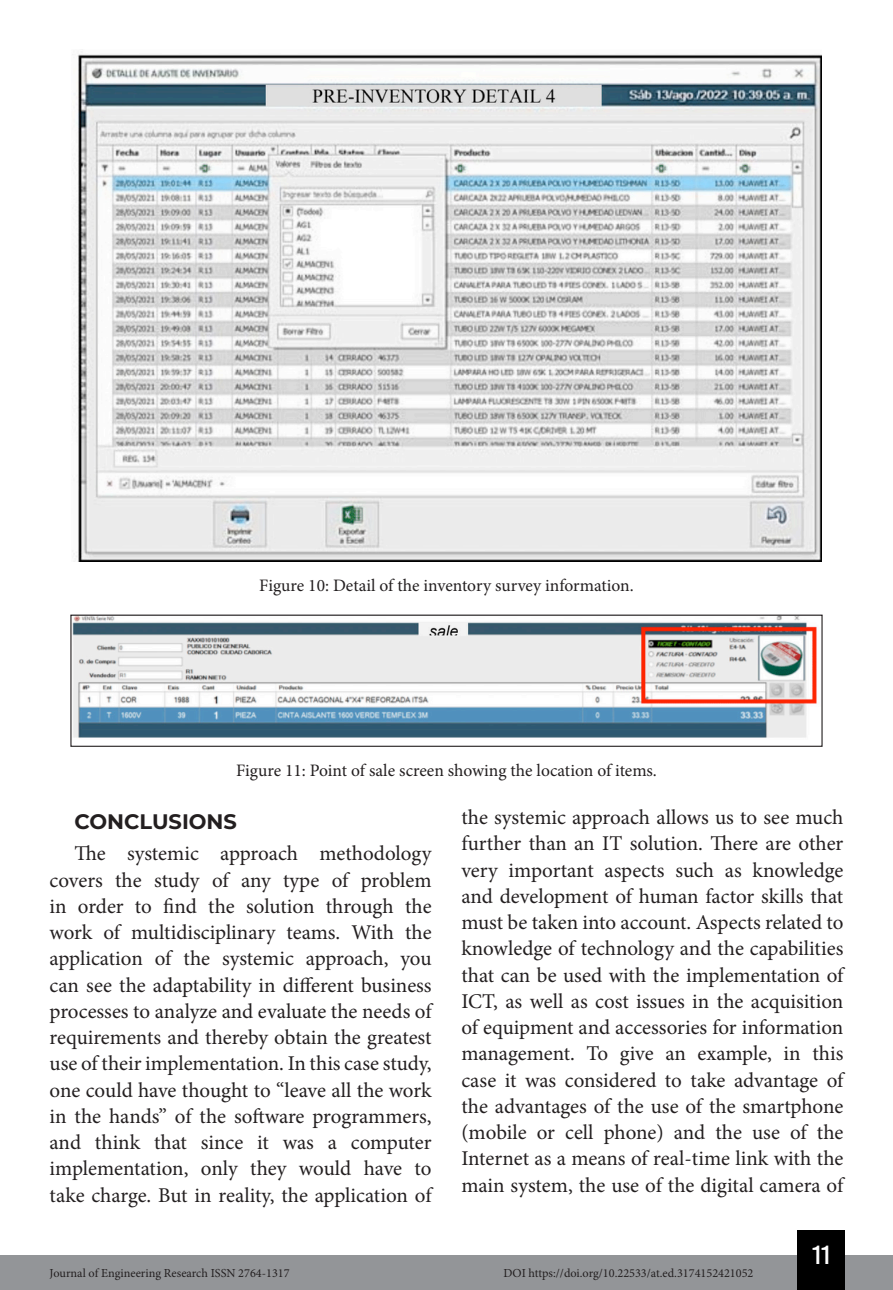
<style>
.page{position:relative;width:893px;height:1290px;background:#fff}
.page>*{position:absolute;margin:0;border:0;box-sizing:border-box;transform-origin:0 0}
.t1{font:26.25px "Bebas Kai";color:#fff}
.TXT{font:21px/26.2px "Minion Pro";color:#231f20;text-align:justify}
.TITULO{font:700 21px "Montserrat";color:#231f20}
.Info_Imagem{font:17.5px "Minion Pro";color:#231f20}
.t2{font:12.25px "Minion Pro";color:#231f20}
</style>
<div class="page">
<div style="left:0;top:1255px;width:893px;height:35px;background:#939598"></div>
<div style="left:797px;top:1230px;width:48px;height:60px;background:#000"></div>
<img style="left:72px;top:51px;width:749px;height:511px">
<img style="left:72px;top:616px;width:745px;height:122px">
<div style="left:70px;top:614px;width:753px;height:133px;border:1px solid #231f20"></div>
<p class="Info_Imagem" style="left:259px;top:574px;width:376px">Figure 10: Detail of the inventory survey information.</p>
<p class="Info_Imagem" style="left:236px;top:759px;width:422px">Figure 11: Point of sale screen showing the location of items.</p>
<p class="TITULO" style="left:74px;top:806px;width:164px">CONCLUSIONS</p>
<p class="TXT" style="left:50px;top:840px;width:384px;text-indent:25px">The systemic approach methodology covers the study of any type of problem in order to find the solution through the work of multidisciplinary teams. With the application of the systemic approach, you can see the adaptability in different business processes to analyze and evaluate the needs of requirements and thereby obtain the greatest use of their implementation. In this case study, one could have thought to “leave all the work in the hands” of the software programmers, and think that since it was a computer implementation, only they would have to take charge. But in reality, the application of</p>
<p class="TXT" style="left:461px;top:804px;width:384px">the systemic approach allows us to see much further than an IT solution. There are other very important aspects such as knowledge and development of human factor skills that must be taken into account. Aspects related to knowledge of technology and the capabilities that can be used with the implementation of ICT, as well as cost issues in the acquisition of equipment and accessories for information management. To give an example, in this case it was considered to take advantage of the advantages of the use of the smartphone (mobile or cell phone) and the use of the Internet as a means of real-time link with the main system, the use of the digital camera of</p>
<p class="t1" style="left:812px;top:1241px;width:19px">11</p>
<p class="t2" style="left:50px;top:1265px;width:242px">Journal of Engineering Research ISSN 2764-1317</p>
<p class="t2" style="left:503px;top:1265px;width:252px">DOI https://doi.org/10.22533/at.ed.3174152421052</p>
</div>
